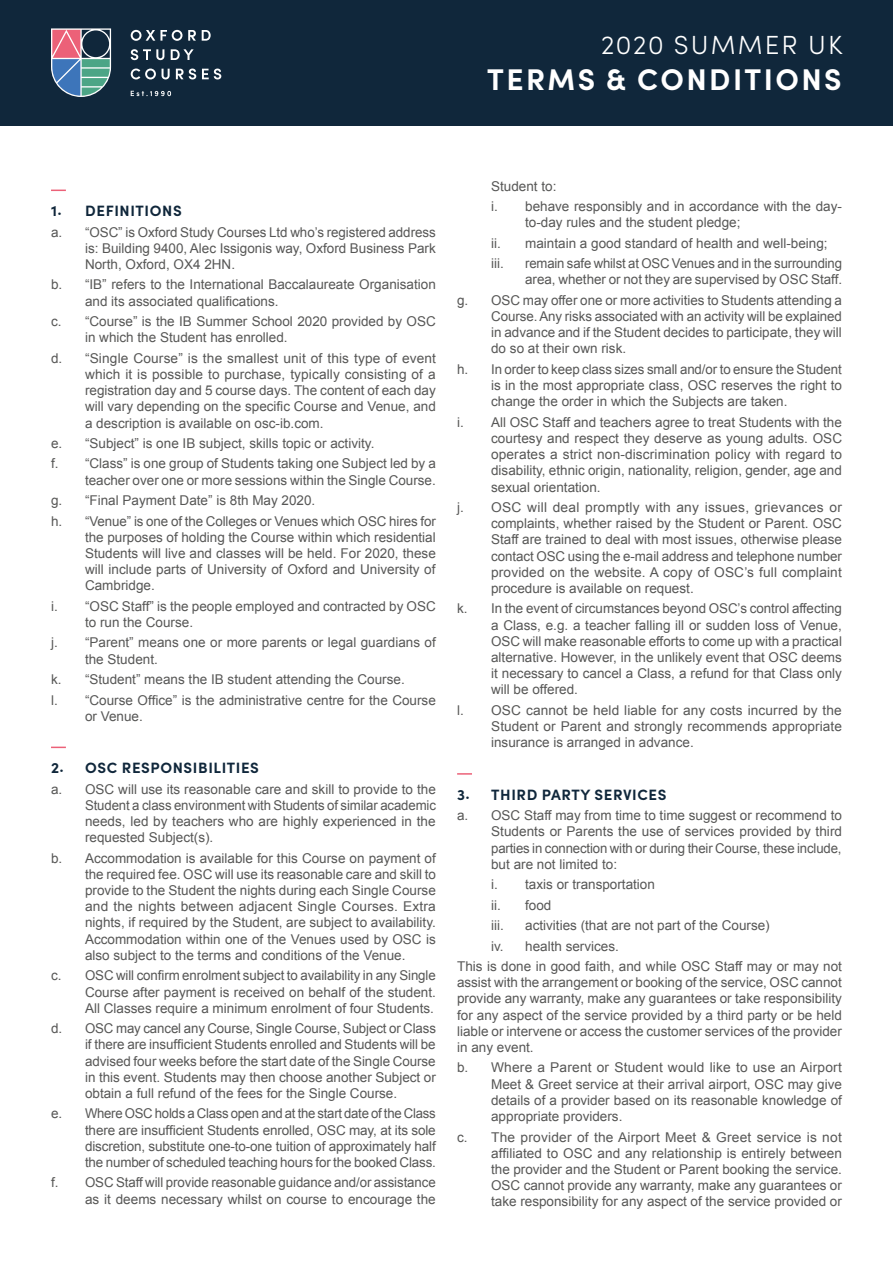
<style>
.page{position:relative;width:893px;height:1263px;background:#fff}
.page>*{position:absolute;margin:0;border:0;box-sizing:border-box;transform-origin:0 0}
.t1{font:700 30px "Sofia Pro";letter-spacing:.08em;color:#fff}
.t2{font:300 26.25px "Sofia Pro";letter-spacing:.08em;color:#fff}
.t3{font:700 15px "Sofia Pro";letter-spacing:.04em;color:#10273b}
.t4{font:13.5px/16.2px "Arial";color:#575756;text-align:justify}
</style>
<div class="page">
<svg style="left:51px;top:190px;width:15px;height:1px"></svg>
<svg style="left:51px;top:747px;width:15px;height:1px"></svg>
<svg style="left:457px;top:773px;width:15px;height:2px"></svg>
<div style="left:0;top:0;width:893px;height:125px;background:#10273b"></div>
<svg style="left:51px;top:28px;width:60px;height:69px"></svg>
<svg style="left:131px;top:30px;width:51px;height:11px"></svg>
<svg style="left:188px;top:30px;width:8px;height:11px"></svg>
<svg style="left:202px;top:30px;width:9px;height:11px"></svg>
<svg style="left:131px;top:49px;width:33px;height:11px"></svg>
<svg style="left:171px;top:49px;width:23px;height:11px"></svg>
<svg style="left:131px;top:69px;width:25px;height:10px"></svg>
<svg style="left:162px;top:69px;width:8px;height:10px"></svg>
<svg style="left:176px;top:69px;width:20px;height:10px"></svg>
<svg style="left:202px;top:69px;width:19px;height:10px"></svg>
<svg style="left:131px;top:91px;width:40px;height:5px"></svg>
<h2 class="t2" style="left:601px;top:26px;width:243px">2020 SUMMER UK</h2>
<h1 class="t1" style="left:487px;top:57px;width:356px">TERMS &amp; CONDITIONS</h1>
<p class="t3" style="left:51px;top:199px;width:132px">1. DEFINITIONS</p>
<p class="t4" style="left:85px;top:224px;width:352px;text-indent:-34px">a. “OSC” is Oxford Study Courses Ltd who’s registered address is: Building 9400, Alec Issigonis way, Oxford Business Park North, Oxford, OX4 2HN.</p>
<p class="t4" style="left:85px;top:277px;width:352px;text-indent:-34px">b. “IB” refers to the International Baccalaureate Organisation and its associated qualifications.</p>
<p class="t4" style="left:85px;top:313px;width:352px;text-indent:-34px">c. “Course” is the IB Summer School 2020 provided by OSC in which the Student has enrolled.</p>
<p class="t4" style="left:85px;top:350px;width:352px;text-indent:-34px">d. “Single Course” is the smallest unit of this type of event which it is possible to purchase, typically consisting of a registration day and 5 course days. The content of each day will vary depending on the specific Course and Venue, and a description is available on osc-ib.com.</p>
<p class="t4" style="left:51px;top:433px;width:386px;line-height:20.4px">e. “Subject” is one IB subject, skills topic or activity.<br>f. “Class” is one group of Students taking one Subject led by a</p>
<p class="t4" style="left:51px;top:470px;width:386px;line-height:20.4px;text-align:left;text-indent:34px">teacher over one or more sessions within the Single Course. g. “Final Payment Date” is 8th May 2020.<br>h. “Venue” is one of the Colleges or Venues which OSC hires for</p>
<p class="t4" style="left:85px;top:529px;width:352px">the purposes of holding the Course within which residential Students will live and classes will be held. For 2020, these will include parts of University of Oxford and University of Cambridge.</p>
<p class="t4" style="left:85px;top:598px;width:352px;text-indent:-34px">i. “OSC Staff” is the people employed and contracted by OSC to run the Course.</p>
<p class="t4" style="left:85px;top:635px;width:352px;text-indent:-34px">j. “Parent” means one or more parents or legal guardians of the Student.</p>
<p class="t4" style="left:51px;top:669px;width:386px;line-height:20.4px">k. “Student” means the IB student attending the Course.<br>l. “Course Office” is the administrative centre for the Course</p>
<p class="t4" style="left:85px;top:708px;width:59px">or Venue.</p>
<p class="t3" style="left:51px;top:756px;width:209px">2. OSC RESPONSIBILITIES</p>
<p class="t4" style="left:85px;top:781px;width:352px;text-indent:-34px">a. OSC will use its reasonable care and skill to provide to the Student a class environment with Students of similar academic needs, led by teachers who are highly experienced in the requested Subject(s).</p>
<p class="t4" style="left:85px;top:850px;width:352px;text-indent:-34px">b. Accommodation is available for this Course on payment of the required fee. OSC will use its reasonable care and skill to provide to the Student the nights during each Single Course and the nights between adjacent Single Courses. Extra nights, if required by the Student, are subject to availability.<br>Accommodation within one of the Venues used by OSC is also subject to the terms and conditions of the Venue.</p>
<p class="t4" style="left:85px;top:967px;width:352px;text-indent:-34px">c. OSC will confirm enrolment subject to availability in any Single Course after payment is received on behalf of the student.<br>All Classes require a minimum enrolment of four Students.</p>
<p class="t4" style="left:85px;top:1020px;width:352px;text-indent:-34px">d. OSC may cancel any Course, Single Course, Subject or Class if there are insufficient Students enrolled and Students will be advised four weeks before the start date of the Single Course in this event. Students may then choose another Subject or obtain a full refund of the fees for the Single Course.</p>
<p class="t4" style="left:85px;top:1106px;width:352px;text-indent:-34px">e. Where OSC holds a Class open and at the start date of the Class there are insufficient Students enrolled, OSC may, at its sole discretion, substitute one-to-one tuition of approximately half the number of scheduled teaching hours for the booked Class.</p>
<p class="t4" style="left:51px;top:1175px;width:386px;text-align:right">f. OSC Staff will provide reasonable guidance and/or assistance as it deems necessary whilst on course to encourage the</p>
<p class="t4" style="left:491px;top:176px;width:352px;line-height:20.4px">Student to:<br>i. behave responsibly and in accordance with the day-</p>
<p class="t4" style="left:491px;top:212px;width:338px;line-height:20.4px;text-align:left;text-indent:34px">to-day rules and the student pledge;<br>ii. maintain a good standard of health and well-being; iii.</p>
<p class="t4" style="left:525px;top:255px;width:318px">remain safe whilst at OSC Venues and in the surrounding area, whether or not they are supervised by OSC Staff.</p>
<p class="t4" style="left:491px;top:292px;width:352px;text-indent:-34px">g. OSC may offer one or more activities to Students attending a Course. Any risks associated with an activity will be explained in advance and if the Student decides to participate, they will do so at their own risk.</p>
<p class="t4" style="left:491px;top:361px;width:352px;text-indent:-34px">h. In order to keep class sizes small and/or to ensure the Student is in the most appropriate class, OSC reserves the right to change the order in which the Subjects are taken.</p>
<p class="t4" style="left:491px;top:414px;width:352px;text-indent:-34px">i. All OSC Staff and teachers agree to treat Students with the courtesy and respect they deserve as young adults. OSC operates a strict non-discrimination policy with regard to disability, ethnic origin, nationality, religion, gender, age and sexual orientation.</p>
<p class="t4" style="left:491px;top:499px;width:352px;text-indent:-34px">j. OSC will deal promptly with any issues, grievances or complaints, whether raised by the Student or Parent. OSC Staff are trained to deal with most issues, otherwise please contact OSC using the e-mail address and telephone number provided on the website. A copy of OSC’s full complaint procedure is available on request.</p>
<p class="t4" style="left:491px;top:601px;width:352px;text-indent:-34px">k. In the event of circumstances beyond OSC’s control affecting a Class, e.g. a teacher falling ill or sudden loss of Venue, OSC will make reasonable efforts to come up with a practical alternative. However, in the unlikely event that OSC deems it necessary to cancel a Class, a refund for that Class only will be offered.</p>
<p class="t4" style="left:491px;top:702px;width:352px;text-indent:-34px">l. OSC cannot be held liable for any costs incurred by the Student or Parent and strongly recommends appropriate insurance is arranged in advance.</p>
<p class="t3" style="left:457px;top:783px;width:211px">3. THIRD PARTY SERVICES</p>
<p class="t4" style="left:491px;top:807px;width:352px;text-indent:-34px">a. OSC Staff may from time to time suggest or recommend to Students or Parents the use of services provided by third parties in connection with or during their Course, these include, but are not limited to:</p>
<p class="t4" style="left:491px;top:874px;width:165px;line-height:20.4px;text-align:left">i. taxis or transportation ii. food<br>iii.</p>
<p class="t4" style="left:525px;top:917px;width:246px">activities (that are not part of the Course)</p>
<p class="t4" style="left:491px;top:938px;width:129px">iv. health services.</p>
<p class="t4" style="left:457px;top:958px;width:386px">This is done in good faith, and while OSC Staff may or may not</p>
<p class="t4" style="left:457px;top:974px;width:386px">assist with the arrangement or booking of the service, OSC cannot provide any warranty, make any guarantees or take responsibility for any aspect of the service provided by a third party or be held liable or intervene or access the customer services of the provider in any event.</p>
<p class="t4" style="left:491px;top:1060px;width:352px;text-indent:-34px">b. Where a Parent or Student would like to use an Airport Meet &amp; Greet service at their arrival airport, OSC may give details of a provider based on its reasonable knowledge of appropriate providers.</p>
<p class="t4" style="left:491px;top:1129px;width:352px;text-indent:-34px">c. The provider of the Airport Meet &amp; Greet service is not affiliated to OSC and any relationship is entirely between the provider and the Student or Parent booking the service.<br>OSC cannot provide any warranty, make any guarantees or take responsibility for any aspect of the service provided or</p>
</div>
